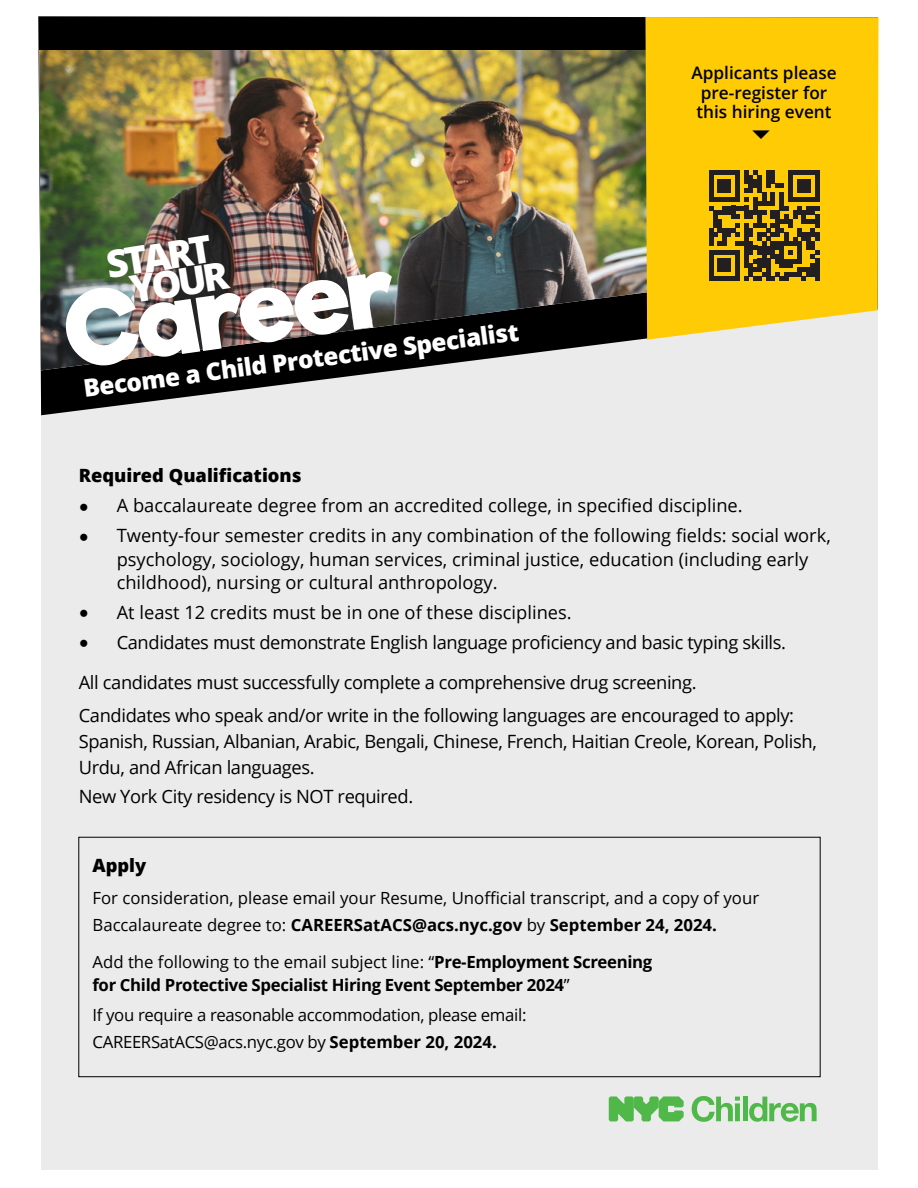
<style>
.page{position:relative;width:918px;height:1188px;background:#fff}
.page>*{position:absolute;margin:0;border:0;box-sizing:border-box;transform-origin:0 0}
.t1{font:700 100.5px "Riffic Free";color:#fff}
.t2{font:800 37.8px/28.2px "Open Sans";color:#fff;text-align:center}
.t3{font:800 24.45px "Open Sans";color:#fff}
.t4{font:18.3px/30px "Open Sans";letter-spacing:-.02em;color:#000}
.t5{font:18.3px/30px "Open Sans";color:#000}
.t6{font:800 18.3px "Open Sans";color:#000}
.t7{font:600 17.25px/19.6px "Open Sans";color:#000}
.t8{font:16.8px/26.2px "Open Sans";color:#000}
.t9{font:700 16.8px/23.1px "Open Sans";letter-spacing:-.02em;color:#000}
.t10{font:16.8px/26.7px "Open Sans";letter-spacing:-.02em;color:#000}
.s1{font-weight:800}
.s2{font-weight:700}
.s3{font-weight:400}
</style>
<div class="page">
<div style="left:41px;top:45px;width:837px;height:1125px;background:#ebebec"></div>
<svg style="left:38px;top:16px;width:607px;height:399px;fill:#000"></svg>
<img style="left:39px;top:50px;width:606px;height:320px">
<svg style="left:609px;top:1096px;width:75px;height:26px"></svg>
<svg style="left:692px;top:1096px;width:48px;height:26px"></svg>
<div style="left:743px;top:1097px;width:5px;height:24px;background:#50b848"></div>
<svg style="left:749px;top:1097px;width:68px;height:25px"></svg>
<div style="left:78px;top:837px;width:743px;height:240px;border:1px solid #000"></div>
<svg style="left:645px;top:17px;width:234px;height:323px;background:#fccc15"></svg>
<div style="left:697px;top:154px;width:134px;height:143px;background:#ffcb05"></div>
<svg style="left:709px;top:170px;width:110px;height:111px"></svg>
<svg style="left:753px;top:130px;width:17px;height:9px"></svg>
<p class="t2" style="left:104px;top:249px;width:120px;rotate:-9deg">START<br>YOUR</p>
<p class="t1" style="left:58px;top:273px;width:332px;rotate:-8deg">Career</p>
<p class="t3" style="left:81px;top:372px;width:440px;rotate:-8deg">Become a Child Protective Specialist</p>
<p class="t7" style="left:691px;top:63px;width:147px">Applicants please pre-register for this hiring event</p>
<p class="t5" style="left:117px;top:460px;width:716px;text-indent:-38px"><span class="s1">Required Qualifications<br></span>A baccalaureate degree from an accredited college, in specified discipline.<br>Twenty-four semester credits in any combination of the following fields: social work,</p>
<p class="t5" style="left:117px;top:547px;width:693px;line-height:23.1px">psychology, sociology, human services, criminal justice, education (including early childhood), nursing or cultural anthropology.</p>
<p class="t4" style="left:117px;top:597px;width:671px">At least 12 credits must be in one of these disciplines.<br>Candidates must demonstrate English language proficiency and basic typing skills.</p>
<p class="t4" style="left:79px;top:665px;width:717px;line-height:33px">All candidates must successfully complete a comprehensive drug screening.<br>Candidates who speak and/or write in the following languages are encouraged to apply:</p>
<p class="t4" style="left:79px;top:728px;width:740px;line-height:26.2px">Spanish, Russian, Albanian, Arabic, Bengali, Chinese, French, Haitian Creole, Korean, Polish,<br>Urdu, and African languages.</p>
<p class="t4" style="left:79px;top:781px;width:336px">New York City residency is NOT required.</p>
<p class="t6" style="left:92px;top:851px;width:55px">Apply</p>
<p class="t8" style="left:92px;top:885px;width:668px">For consideration, please email your Resume, Unofficial transcript, and a copy of your<br>Baccalaureate degree to: <span class="s2">CAREERSatACS@acs.nyc.gov</span> by <span class="s2">September 24, 2024.</span></p>
<p class="t9" style="left:92px;top:950px;width:561px"><span class="s3">Add the following to the email subject line: “</span>Pre-Employment Screening for Child Protective Specialist Hiring Event September 2024<span class="s3">”</span></p>
<p class="t10" style="left:92px;top:1001px;width:435px">If you require a reasonable accommodation, please email:<br>CAREERSatACS@acs.nyc.gov by <span class="s2">September 20, 2024.</span></p>
</div>
